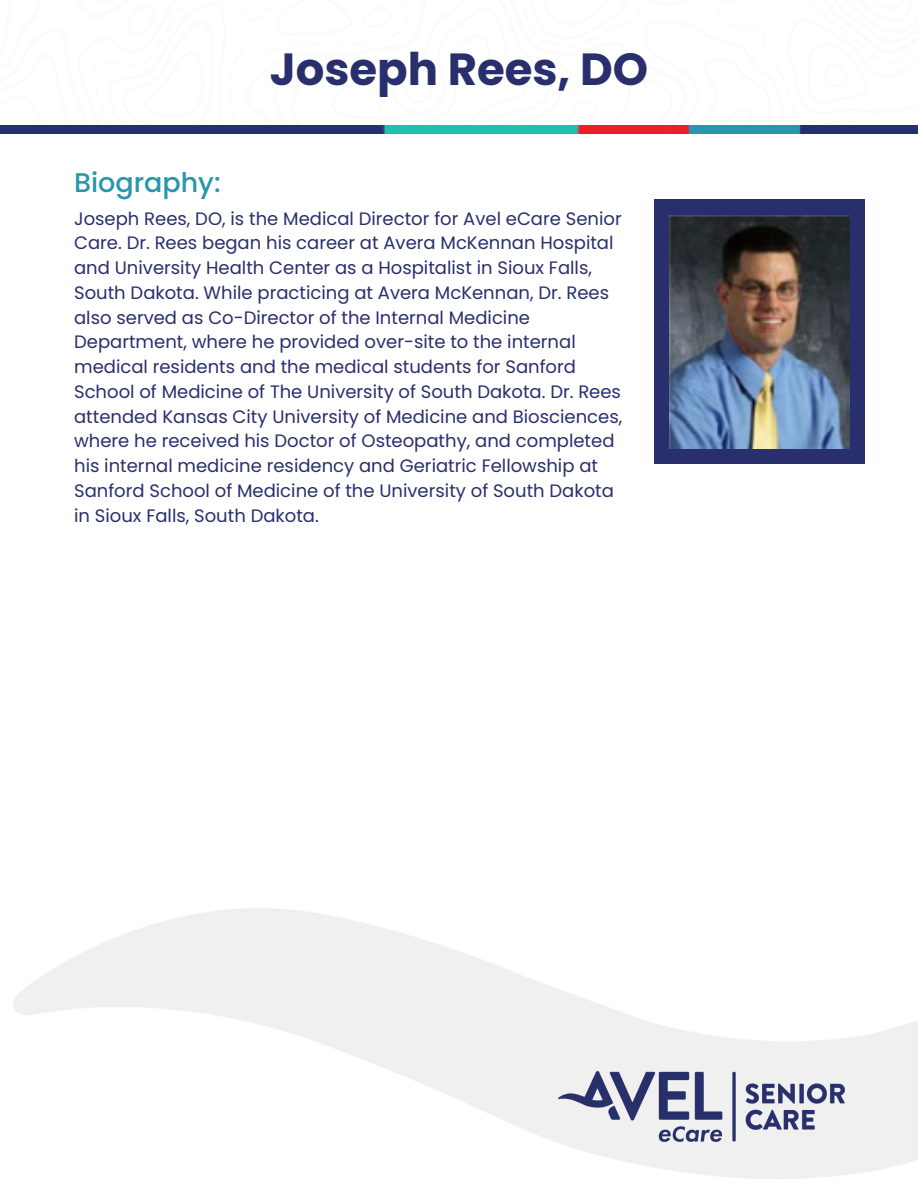
<style>
.page{position:relative;width:918px;height:1188px;background:#fff}
.page>*{position:absolute;margin:0;border:0;box-sizing:border-box;transform-origin:0 0}
.t1{font:700 45px "Poppins";color:#292f6d}
.t2{font:500 27px "Poppins";color:#2797a9}
.t3{font:18px/24.8px "Poppins";color:#292f6d}
</style>
<div class="page">
<svg style="left:0;top:125px;width:918px;height:9px;background:#3e587a"></svg>
<img style="left:14px;top:909px;width:904px;height:270px">
<img style="left:0;top:126px;width:918px;height:7px">
<div style="left:655px;top:200px;width:210px;height:264px;background:#292f6d"></div>
<img style="left:558px;top:1071px;width:286px;height:70px">
<img style="left:670px;top:216px;width:180px;height:232px">
<h2 class="t2" style="left:74px;top:164px;width:148px">Biography:</h2>
<h1 class="t1" style="left:270px;top:38px;width:380px">Joseph Rees, DO</h1>
<p class="t3" style="left:74px;top:206px;width:550px">Joseph Rees, DO, is the Medical Director for Avel eCare Senior Care. Dr. Rees began his career at Avera McKennan Hospital and University Health Center as a Hospitalist in Sioux Falls, South Dakota. While practicing at Avera McKennan, Dr. Rees also served as Co-Director of the Internal Medicine Department, where he provided over-site to the internal medical residents and the medical students for Sanford School of Medicine of The University of South Dakota. Dr. Rees attended Kansas City University of Medicine and Biosciences, where he received his Doctor of Osteopathy, and completed his internal medicine residency and Geriatric Fellowship at Sanford School of Medicine of the University of South Dakota in Sioux Falls, South Dakota.</p>
</div>
